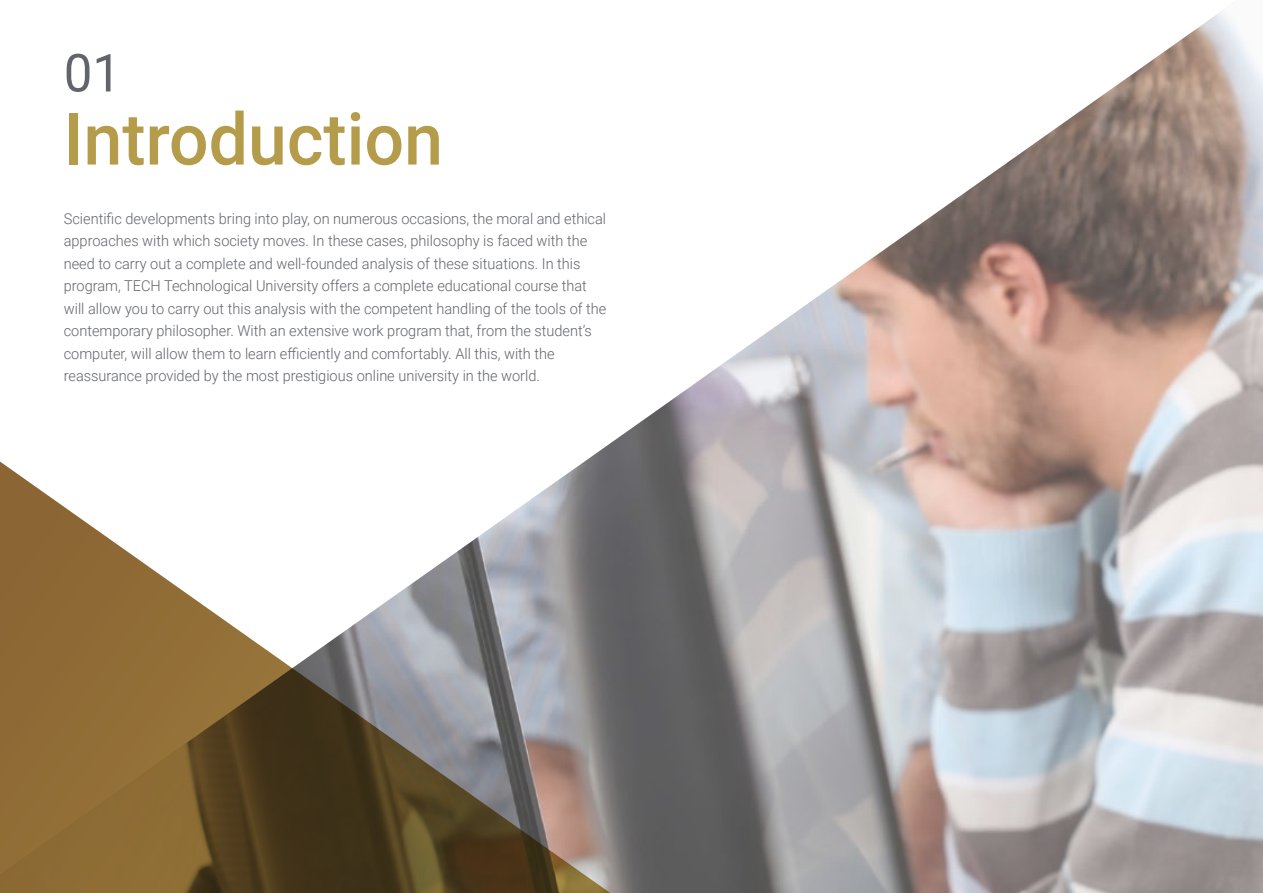
<style>
.page{position:relative;width:1263px;height:893px;background:#fff}
.page>*{position:absolute;margin:0;border:0;box-sizing:border-box;transform-origin:0 0}
.t1{font:500 72px "Roboto";color:#b49c4b}
.t2{font:52.5px "Roboto";color:#61646a}
.t3{font:300 15px/22.5px "Roboto";color:#61646a}
</style>
<div class="page">
<img style="left:606px;top:8px;width:657px;height:885px">
<svg style="left:0;top:446px;width:640px;height:447px"></svg>
<h2 class="t2" style="left:64px;top:36px;width:59px">01</h2>
<h1 class="t1" style="left:64px;top:89px;width:381px">Introduction</h1>
<p class="t3" style="left:64px;top:207px;width:544px">Scientific developments bring into play, on numerous occasions, the moral and ethical approaches with which society moves. In these cases, philosophy is faced with the need to carry out a complete and well-founded analysis of these situations. In this program, TECH Technological University offers a complete educational course that will allow you to carry out this analysis with the competent handling of the tools of the contemporary philosopher. With an extensive work program that, from the student’s computer, will allow them to learn efficiently and comfortably. All this, with the reassurance provided by the most prestigious online university in the world.</p>
</div>
